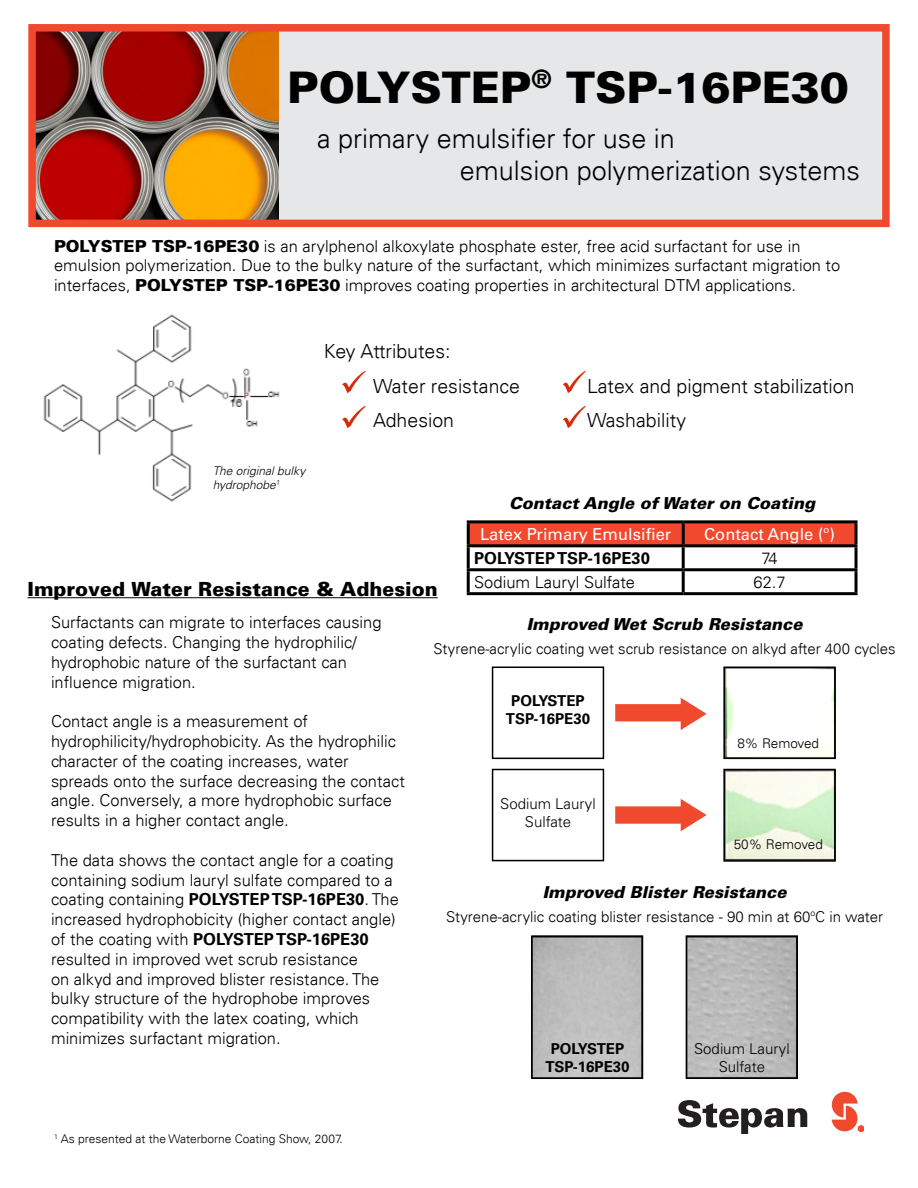
<style>
.page{position:relative;width:918px;height:1188px;background:#fff}
.page>*{position:absolute;margin:0;border:0;box-sizing:border-box;transform-origin:0 0}
.t1{font:900 43.5px "Univers";color:#000}
.t2{font:300 27px/32.4px "Univers LT";color:#000}
.t3{font:300 19.5px/35.5px "Univers LT";color:#000}
.t4{font:900 19.5px "Univers";color:#000}
.t5{font:300 16.5px/19.8px "Univers LT";color:#000}
.t6{font:italic 900 16.5px "Univers LT Std";color:#000}
.t7{font:700 16.5px "Univers LT Std";color:#000}
.t8{font:16.5px "Univers LT Std";color:#fff}
.t9{font:300 15px "Univers LT";color:#000}
.t10{font:300 15px/18px "Univers LT Std";color:#000;text-align:center}
.t11{font:700 15px/18px "Univers LT Std";color:#000;text-align:center}
.t12{font:300 13.5px "Univers LT";color:#000}
.t13{font:300 12px "Univers LT";color:#000}
.t14{font:italic 300 12px/14.4px "Univers LT Std";color:#000}
.s1{font-family:"Univers";font-weight:900}
.s2{font-family:"Univers LT Std";font-weight:700}
.s3{font-family:"Univers LT";font-weight:300}
</style>
<div class="page">
<div style="left:32px;top:28px;width:854px;height:195px;background:#e6e7e8"></div>
<img style="left:37px;top:33px;width:242px;height:185px">
<div style="left:28px;top:24px;width:862px;height:203px;border:8px solid #f0492e"></div>
<img style="left:342px;top:370px;width:24px;height:23px">
<img style="left:342px;top:405px;width:24px;height:22px">
<img style="left:562px;top:370px;width:24px;height:23px">
<img style="left:562px;top:405px;width:24px;height:22px">
<svg style="left:678px;top:1100px;width:129px;height:34px"></svg>
<svg style="left:832px;top:1092px;width:32px;height:40px"></svg>
<img style="left:43px;top:314px;width:237px;height:188px">
<div style="left:470px;top:523px;width:385px;height:21px;background:#f0492e"></div>
<hr style="left:467px;top:520px;width:216px;height:3px;background:#000">
<hr style="left:467px;top:523px;width:3px;height:21px;background:#000">
<hr style="left:683px;top:520px;width:175px;height:3px;background:#000">
<hr style="left:682px;top:523px;width:3px;height:21px;background:#000">
<hr style="left:855px;top:523px;width:3px;height:21px;background:#000">
<hr style="left:467px;top:544px;width:216px;height:3px;background:#000">
<hr style="left:467px;top:547px;width:3px;height:21px;background:#000">
<hr style="left:683px;top:544px;width:175px;height:3px;background:#000">
<hr style="left:682px;top:547px;width:3px;height:21px;background:#000">
<hr style="left:855px;top:547px;width:3px;height:21px;background:#000">
<hr style="left:467px;top:568px;width:216px;height:3px;background:#000">
<hr style="left:467px;top:571px;width:3px;height:21px;background:#000">
<hr style="left:683px;top:568px;width:175px;height:3px;background:#000">
<hr style="left:682px;top:571px;width:3px;height:21px;background:#000">
<hr style="left:855px;top:571px;width:3px;height:21px;background:#000">
<hr style="left:467px;top:592px;width:216px;height:3px;background:#000">
<hr style="left:683px;top:592px;width:175px;height:3px;background:#000">
<hr style="left:28px;top:597px;width:410px;height:1px;background:#000">
<img style="left:726px;top:670px;width:107px;height:86px">
<div style="left:723px;top:667px;width:113px;height:92px;border:2px solid #000"></div>
<img style="left:726px;top:772px;width:107px;height:87px">
<div style="left:723px;top:769px;width:113px;height:93px;border:2px solid #000"></div>
<div style="left:492px;top:667px;width:112px;height:92px;border:2px solid #000"></div>
<div style="left:492px;top:769px;width:112px;height:92px;border:2px solid #000"></div>
<div style="left:615px;top:704px;width:67px;height:17px;background:#f0492e;border:2px solid #f0492e"></div>
<div style="left:615px;top:806px;width:67px;height:18px;background:#f0492e;border:2px solid #f0492e"></div>
<svg style="left:680px;top:697px;width:27px;height:33px"></svg>
<svg style="left:680px;top:799px;width:27px;height:32px"></svg>
<div style="left:686px;top:935px;width:112px;height:144px;border:2px solid #000"></div>
<div style="left:531px;top:935px;width:112px;height:144px;border:2px solid #000"></div>
<h1 class="t1" style="left:287px;top:60px;width:563px">POLYSTEP<sup>®</sup> TSP-16PE30</h1>
<h2 class="t2" style="left:460px;top:122px;width:402px;text-indent:-143px">a primary emulsifier for use in<br>emulsion polymerization systems</h2>
<p class="t5" style="left:54px;top:236px;width:788px"><span class="s1">POLYSTEP TSP-16PE30</span> is an arylphenol alkoxylate phosphate ester, free acid surfactant for use in emulsion polymerization. Due to the bulky nature of the surfactant, which minimizes surfactant migration to interfaces, <span class="s1">POLYSTEP TSP-16PE30</span> improves coating properties in architectural DTM applications.</p>
<p class="t3" style="left:373px;top:333px;width:148px;text-indent:-49px">Key Attributes:<br>Water resistance</p>
<p class="t3" style="left:587px;top:369px;width:269px">Latex and pigment stabilization</p>
<p class="t14" style="left:213px;top:464px;width:94px">The original bulky hydrophobe<sup>1</sup></p>
<p class="t3" style="left:373px;top:402px;width:82px">Adhesion</p>
<p class="t3" style="left:587px;top:402px;width:101px">Washability</p>
<p class="t4" style="left:28px;top:577px;width:412px">Improved Water Resistance &amp; Adhesion</p>
<p class="t6" style="left:509px;top:493px;width:308px">Contact Angle of Water on Coating</p>
<p class="t8" style="left:480px;top:524px;width:193px">Latex Primary Emulsifier</p>
<p class="t8" style="left:704px;top:524px;width:132px">Contact Angle (<sup>o</sup>)</p>
<p class="t7" style="left:474px;top:548px;width:177px">POLYSTEP TSP-16PE30</p>
<p class="t5" style="left:762px;top:548px;width:18px">74</p>
<p class="t5" style="left:474px;top:572px;width:162px">Sodium Lauryl Sulfate</p>
<p class="t5" style="left:754px;top:572px;width:34px">62.7</p>
<p class="t5" style="left:51px;top:612px;width:332px">Surfactants can migrate to interfaces causing coating defects. Changing the hydrophilic/ hydrophobic nature of the surfactant can influence migration.</p>
<p class="t5" style="left:51px;top:711px;width:355px">Contact angle is a measurement of hydrophilicity/hydrophobicity. As the hydrophilic character of the coating increases, water spreads onto the surface decreasing the contact angle. Conversely, a more hydrophobic surface results in a higher contact angle.</p>
<p class="t5" style="left:51px;top:850px;width:349px">The data shows the contact angle for a coating containing sodium lauryl sulfate compared to a coating containing <span class="s2">POLYSTEP TSP-16PE30</span>. The increased hydrophobicity (higher contact angle)</p>
<p class="t7" style="left:51px;top:929px;width:319px"><span class="s3">of the coating with</span> POLYSTEP TSP-16PE30</p>
<p class="t5" style="left:51px;top:949px;width:330px">resulted in improved wet scrub resistance on alkyd and improved blister resistance. The bulky structure of the hydrophobe improves compatibility with the latex coating, which minimizes surfactant migration.</p>
<p class="t13" style="left:54px;top:1131px;width:290px"><sup>1</sup> As presented at the Waterborne Coating Show, 2007.</p>
<p class="t6" style="left:527px;top:614px;width:277px">Improved Wet Scrub Resistance</p>
<p class="t9" style="left:434px;top:639px;width:464px">Styrene-acrylic coating wet scrub resistance on alkyd after 400 cycles</p>
<p class="t11" style="left:506px;top:692px;width:86px">POLYSTEP<br>TSP-16PE30</p>
<p class="t10" style="left:500px;top:794px;width:97px">Sodium Lauryl<br>Sulfate</p>
<p class="t12" style="left:737px;top:735px;width:83px">8% Removed</p>
<p class="t12" style="left:734px;top:836px;width:91px">50% Removed</p>
<p class="t6" style="left:543px;top:882px;width:245px">Improved Blister Resistance</p>
<p class="t9" style="left:446px;top:908px;width:439px">Styrene-acrylic coating blister resistance - 90 min at 60<sup>o</sup>C in water</p>
<p class="t11" style="left:545px;top:1040px;width:86px">POLYSTEP<br>TSP-16PE30</p>
<p class="t10" style="left:694px;top:1040px;width:97px">Sodium Lauryl<br>Sulfate</p>
</div>
